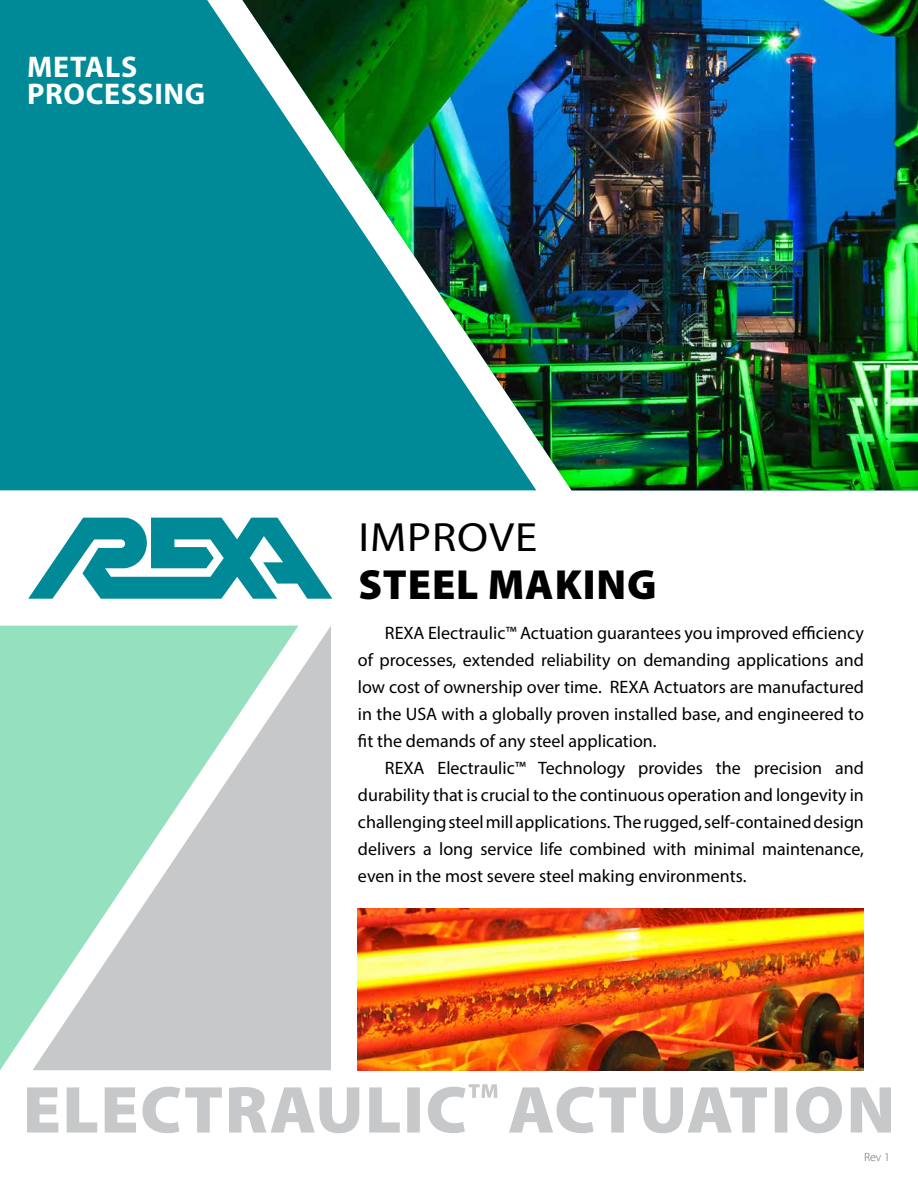
<style>
.page{position:relative;width:918px;height:1188px;background:#fff}
.page>*{position:absolute;margin:0;border:0;box-sizing:border-box;transform-origin:0 0}
.t1{font:900 42.3px "Myriad Pro";letter-spacing:.02em;color:#000}
.t2{font:40.95px "Myriad Pro";letter-spacing:.02em;color:#000;scale:1.1 1}
.t3{font:700 30px/27px "Myriad Pro";letter-spacing:.02em;color:#fff}
.t4{font:18px/27px "Myriad Pro";color:#000;text-align:justify}
.t5{font:300 12px "Myriad Pro";color:#65666b}
</style>
<div class="page">
<div style="left:0;top:0;width:242px;height:490px;background:#008996"></div>
<img style="left:242px;top:0;width:676px;height:490px">
<div style="left:298px;top:626px;width:33px;height:444px;background:#c7c8ca"></div>
<svg style="left:0;top:626px;width:298px;height:444px;background:#b3dac9"></svg>
<svg style="left:28px;top:517px;width:304px;height:82px"></svg>
<svg style="left:27px;top:1084px;width:864px;height:49px"></svg>
<img style="left:357px;top:909px;width:507px;height:161px">
<h3 class="t3" style="left:27px;top:52px;width:179px">METALS<br>PROCESSING</h3>
<h2 class="t2" style="left:358px;top:512px;width:164px">IMPROVE</h2>
<h1 class="t1" style="left:358px;top:556px;width:300px">STEEL MAKING</h1>
<p class="t4" style="left:358px;top:619px;width:508px;text-indent:27px">REXA Electraulic™ Actuation guarantees you improved efficiency of processes, extended reliability on demanding applications and low cost of ownership over time. REXA Actuators are manufactured in the USA with a globally proven installed base, and engineered to fit the demands of any steel application.</p>
<p class="t4" style="left:358px;top:754px;width:508px;text-indent:27px">REXA Electraulic™ Technology provides the precision and durability that is crucial to the continuous operation and longevity in challenging steel mill applications. The rugged, self-contained design delivers a long service life combined with minimal maintenance, even in the most severe steel making environments.</p>
<p class="t5" style="left:864px;top:1150px;width:27px">Rev 1</p>
</div>
